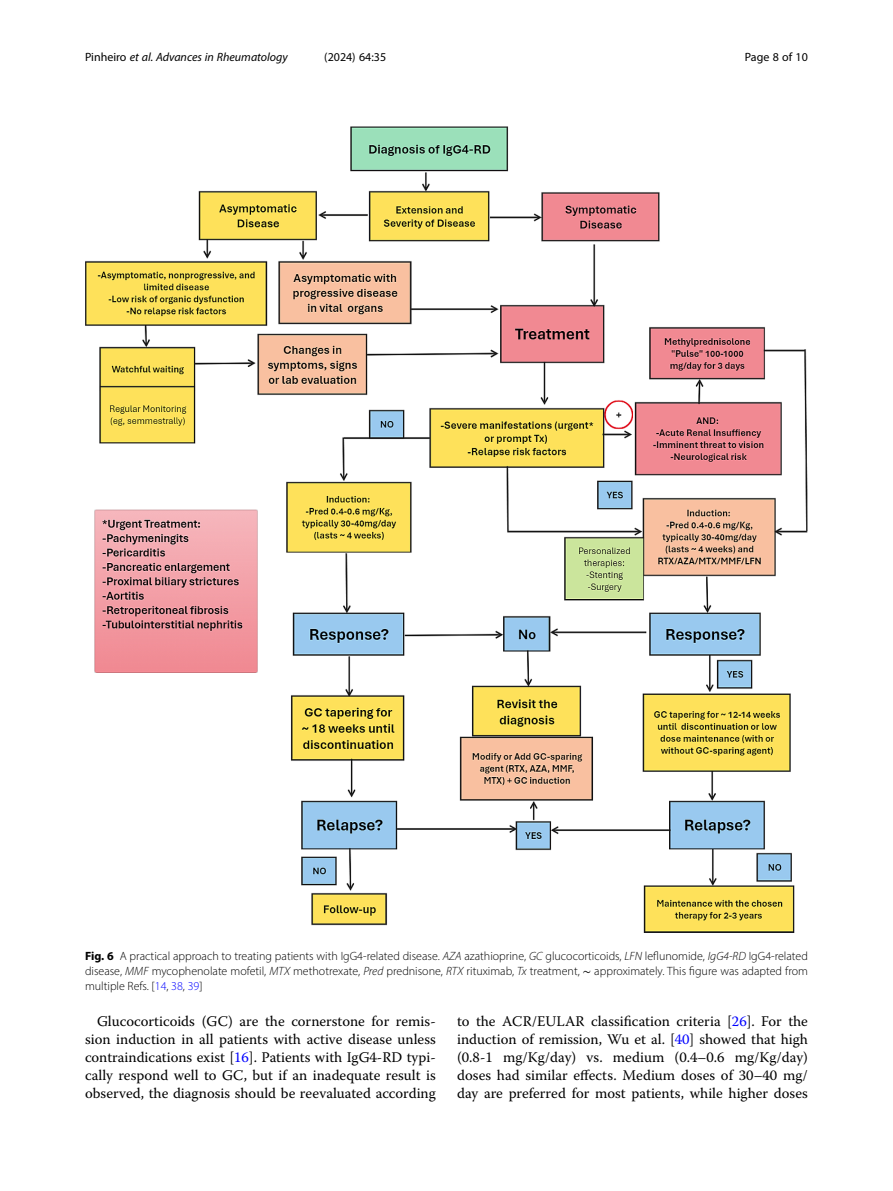
<style>
.page{position:relative;width:893px;height:1191px;background:#fff}
.page>*{position:absolute;margin:0;border:0;box-sizing:border-box;transform-origin:0 0}
.Body_Text_Indent{font:14.7px/18px "Warnock Pro";color:#000;text-align:justify}
.Figure_Caption{font:300 12px/15px "Myriad Pro";color:#000;text-align:justify}
.t1{font:italic 12px "Myriad Pro";color:#000}
.t2{font:12px "Myriad Pro";color:#000}
.s1{font-style:normal}
.s2{font-weight:700}
.s3{font-style:italic}
.s4{font-family:"STIX";font-weight:400}
.s5{color:#00f}
</style>
<div class="page">
<img style="left:85px;top:126px;width:723px;height:806px">
<p class="t1" style="left:85px;top:50px;width:204px"><span class="s1">Pinheiro</span> et al. Advances in Rheumatology</p>
<p class="t2" style="left:324px;top:50px;width:63px">(2024) 64:35</p>
<p class="t2" style="left:745px;top:50px;width:65px">Page 8 of 10</p>
<p class="Figure_Caption" style="left:85px;top:948px;width:724px"><span class="s2">Fig. 6</span> A practical approach to treating patients with IgG4-related disease. <span class="s3">AZA</span> azathioprine, <span class="s3">GC</span> glucocorticoids, <span class="s3">LFN</span> leflunomide, <span class="s3">IgG4-RD</span> IgG4-related disease, <span class="s3">MMF</span> mycophenolate mofetil, <span class="s3">MTX</span> methotrexate, <span class="s3">Pred</span> prednisone, <span class="s3">RTX</span> rituximab, <span class="s3">Tx</span> treatment, <span class="s4">∼</span> approximately. This figure was adapted from multiple Refs. [<span class="s5">14</span>, <span class="s5">38</span>, <span class="s5">39</span>]</p>
<p class="Body_Text_Indent" style="left:85px;top:1012px;width:352px;text-indent:12px">Glucocorticoids (GC) are the cornerstone for remis&shy;sion induction in all patients with active disease unless contraindications exist [<span class="s5">16</span>]. Patients with IgG4-RD typi&shy;cally respond well to GC, but if an inadequate result is observed, the diagnosis should be reevaluated according</p>
<p class="Body_Text_Indent" style="left:457px;top:1012px;width:352px">to the ACR/EULAR classification criteria [<span class="s5">26</span>]. For the induction of remission, Wu et al. [<span class="s5">40</span>] showed that high (0.8-1 mg/Kg/day) vs. medium (0.4–0.6 mg/Kg/day) doses had similar effects. Medium doses of 30–40 mg/ day are preferred for most patients, while higher doses</p>
</div>
